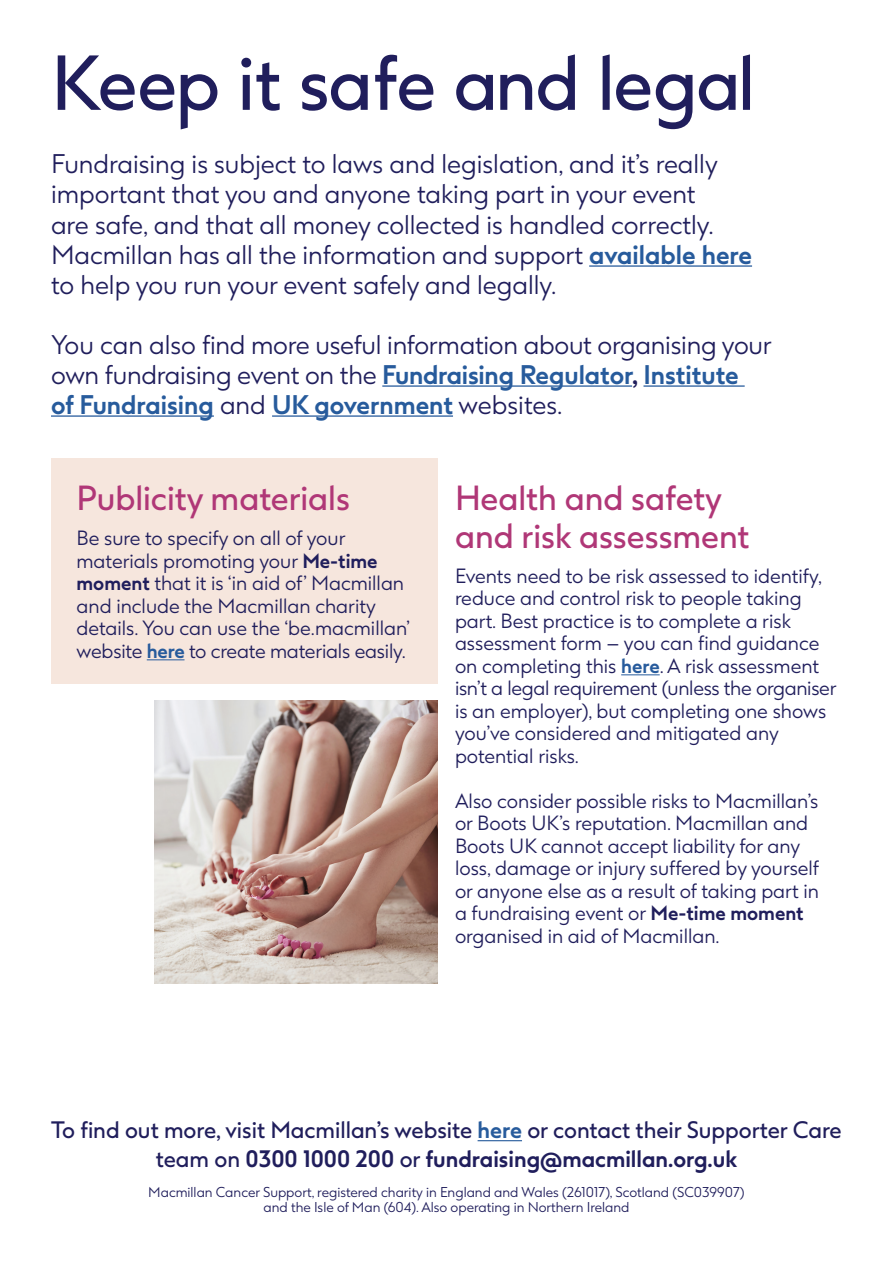
<style>
.page{position:relative;width:893px;height:1263px;background:#fff}
.page>*{position:absolute;margin:0;border:0;box-sizing:border-box;transform-origin:0 0}
.F___Headline{font:73.5px "Boots Sharp";letter-spacing:-.02em;color:#201e5c}
.t1{font:33px/37.5px "Boots Sharp";color:#b03777}
.t2{font:300 25.5px/30px "Boots Sharp";color:#201e5c}
.t3{font:22.5px/28.5px "Boots Sharp";color:#201e5c;text-align:center}
.t4{font:300 19.5px/22.5px "Boots Sharp";color:#201e5c}
.t5{font:300 13.5px/15px "Boots Sharp";color:#201e5c;text-align:center}
.s1{font-weight:700;color:#275b9c}
.s2{font-weight:700}
</style>
<div class="page">
<div style="left:51px;top:458px;width:386px;height:225px;background:#f6e6dd"></div>
<hr style="left:147px;top:659px;width:38px;height:1px;background:#275b9c">
<hr style="left:589px;top:265px;width:163px;height:2px;background:#275b9c">
<hr style="left:382px;top:385px;width:250px;height:2px;background:#275b9c">
<hr style="left:643px;top:385px;width:102px;height:2px;background:#275b9c">
<hr style="left:51px;top:415px;width:163px;height:2px;background:#275b9c">
<hr style="left:272px;top:415px;width:181px;height:2px;background:#275b9c">
<hr style="left:621px;top:674px;width:39px;height:1px;background:#275b9c">
<img style="left:154px;top:700px;width:283px;height:284px">
<hr style="left:478px;top:1140px;width:44px;height:1px;background:#275b9c">
<p class="F___Headline" style="left:51px;top:36px;width:705px">Keep it safe and legal</p>
<p class="t2" style="left:51px;top:149px;width:702px">Fundraising is subject to laws and legislation, and it’s really important that you and anyone taking part in your event<br>are safe, and that all money collected is handled correctly.<br>Macmillan has all the information and support <span class="s1">available here </span>to help you run your event safely and legally.</p>
<p class="t2" style="left:51px;top:329px;width:722px">You can also find more useful information about organising your own fundraising event on the <span class="s1">Fundraising Regulator</span><span class="s2">,</span> <span class="s1">Institute<br>of Fundraising</span> and <span class="s1">UK government</span> websites.</p>
<p class="t1" style="left:77px;top:479px;width:275px">Publicity materials</p>
<p class="t4" style="left:77px;top:527px;width:335px">Be sure to specify on all of your materials promoting your <span class="s2">Me-time moment</span> that it is ‘in aid of’ Macmillan and include the Macmillan charity details. You can use the ‘be.macmillan’</p>
<p class="t4" style="left:77px;top:639px;width:331px">website <span class="s1">here</span> to create materials easily.</p>
<p class="t1" style="left:455px;top:479px;width:296px">Health and safety and risk assessment</p>
<p class="t4" style="left:455px;top:564px;width:383px">Events need to be risk assessed to identify, reduce and control risk to people taking part. Best practice is to complete a risk assessment form – you can find guidance on completing this <span class="s1">here</span>. A risk assessment isn’t a legal requirement (unless the organiser is an employer), but completing one shows you’ve considered and mitigated any potential risks.</p>
<p class="t4" style="left:455px;top:789px;width:366px">Also consider possible risks to Macmillan’s or Boots UK’s reputation. Macmillan and Boots UK cannot accept liability for any loss, damage or injury suffered by yourself or anyone else as a result of taking part in a fundraising event or <span class="s2">Me-time moment </span>organised in aid of Macmillan.</p>
<p class="t3" style="left:51px;top:1116px;width:792px">To find out more, visit Macmillan’s website <span class="s1">here</span> or contact their Supporter Care team on <span class="s2">0300 1000 200</span> or <span class="s2">fundraising@macmillan.org.uk</span></p>
<p class="t5" style="left:148px;top:1184px;width:598px">Macmillan Cancer Support, registered charity in England and Wales (261017), Scotland (SC039907) and the Isle of Man (604). Also operating in Northern Ireland</p>
</div>
